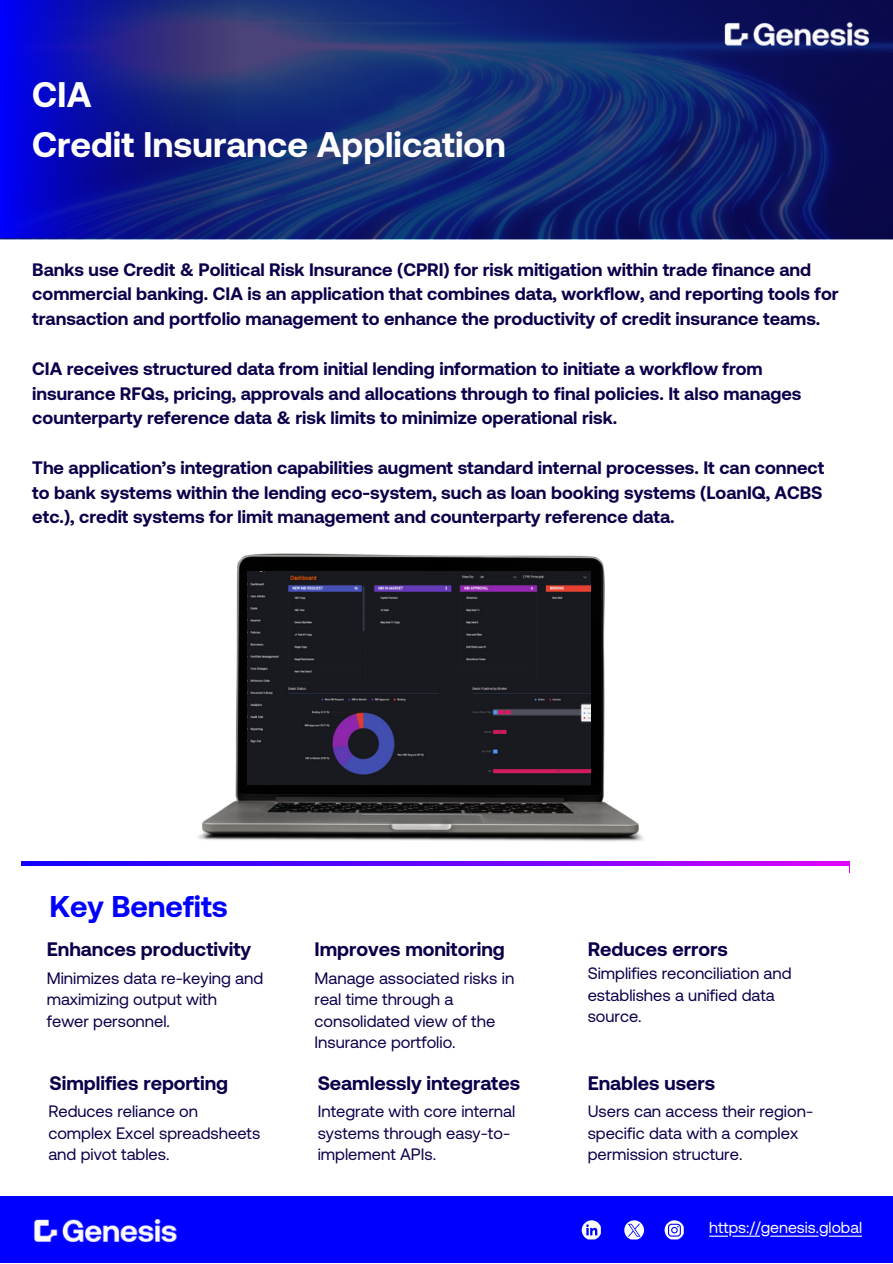
<style>
.page{position:relative;width:893px;height:1264px;background:#fff}
.page>*{position:absolute;margin:0;border:0;box-sizing:border-box;transform-origin:0 0}
.t1{font:700 35.55px/49.5px "Aeonik";color:#fff}
.t2{font:700 30px "Aeonik";color:#00f}
.t3{font:700 19.5px "Aeonik";color:#0a004a}
.t4{font:700 18px/24.8px "Aeonik";color:#0a004a}
.t5{font:16.5px/21.3px "Aeonik";color:#0a004a}
.t6{font:15.9px "Aeonik";color:#fff}
</style>
<div class="page">
<img style="left:0;top:0;width:892px;height:240px">
<svg style="left:0;top:0;width:237px;height:237px;background:#10169d"></svg>
<div style="left:0;top:1196px;width:892px;height:66px;background:#00f"></div>
<svg style="left:664px;top:1220px;width:19px;height:19px"></svg>
<svg style="left:581px;top:1220px;width:20px;height:19px"></svg>
<svg style="left:624px;top:1220px;width:20px;height:19px"></svg>
<img style="left:722px;top:4px;width:163px;height:56px">
<img style="left:33px;top:1219px;width:144px;height:24px">
<svg style="left:709px;top:1235px;width:153px;height:1px"></svg>
<svg style="left:21px;top:861px;width:829px;height:12px;background:#6c02ff"></svg>
<div style="left:21px;top:866px;width:827px;height:259px;background:#fff"></div>
<img style="left:198px;top:553px;width:445px;height:289px">
<img style="left:247px;top:571px;width:343px;height:214px">
<div style="left:248px;top:571px;width:21px;height:10px;background:#181a1f"></div>
<h1 class="t1" style="left:32px;top:70px;width:475px">CIA<br>Credit Insurance Application</h1>
<p class="t4" style="left:32px;top:257px;width:807px">Banks use Credit &amp; Political Risk Insurance (CPRI) for risk mitigation within trade finance and commercial banking. CIA is an application that combines data, workflow, and reporting tools for transaction and portfolio management to enhance the productivity of credit insurance teams.</p>
<p class="t4" style="left:32px;top:356px;width:770px">CIA receives structured data from initial lending information to initiate a workflow from insurance RFQs, pricing, approvals and allocations through to final policies. It also manages counterparty reference data &amp; risk limits to minimize operational risk.</p>
<p class="t4" style="left:32px;top:455px;width:793px;text-align:justify">The application’s integration capabilities augment standard internal processes. It can connect to bank systems within the lending eco-system, such as loan booking systems (LoanIQ, ACBS etc.), credit systems for limit management and counterparty reference data.</p>
<p class="t2" style="left:50px;top:889px;width:180px">Key Benefits</p>
<h3 class="t3" style="left:47px;top:938px;width:206px">Enhances productivity</h3>
<p class="t5" style="left:47px;top:967px;width:218px">Minimizes data re-keying and maximizing output with<br>fewer personnel.</p>
<h3 class="t3" style="left:50px;top:1071px;width:180px">Simplifies reporting</h3>
<h2 class="t5" style="left:48px;top:1100px;width:213px">Reduces reliance on complex Excel spreadsheets and pivot tables.</h2>
<p class="t3" style="left:314px;top:938px;width:192px">Improves monitoring</p>
<h3 class="t5" style="left:314px;top:967px;width:201px">Manage associated risks in real time through a consolidated view of the<br>Insurance portfolio.</h3>
<h3 class="t3" style="left:318px;top:1071px;width:204px">Seamlessly integrates</h3>
<p class="t5" style="left:318px;top:1100px;width:199px">Integrate with core internal systems through easy-to&shy;implement APIs.</p>
<p class="t3" style="left:587px;top:938px;width:141px">Reduces errors</p>
<h3 class="t5" style="left:587px;top:962px;width:205px">Simplifies reconciliation and establishes a unified data source.</h3>
<p class="t3" style="left:587px;top:1071px;width:129px">Enables users</p>
<h3 class="t5" style="left:587px;top:1100px;width:227px">Users can access their region&shy;specific data with a complex permission structure.</h3>
<h3 class="t6" style="left:709px;top:1218px;width:154px">https://genesis.global</h3>
</div>
